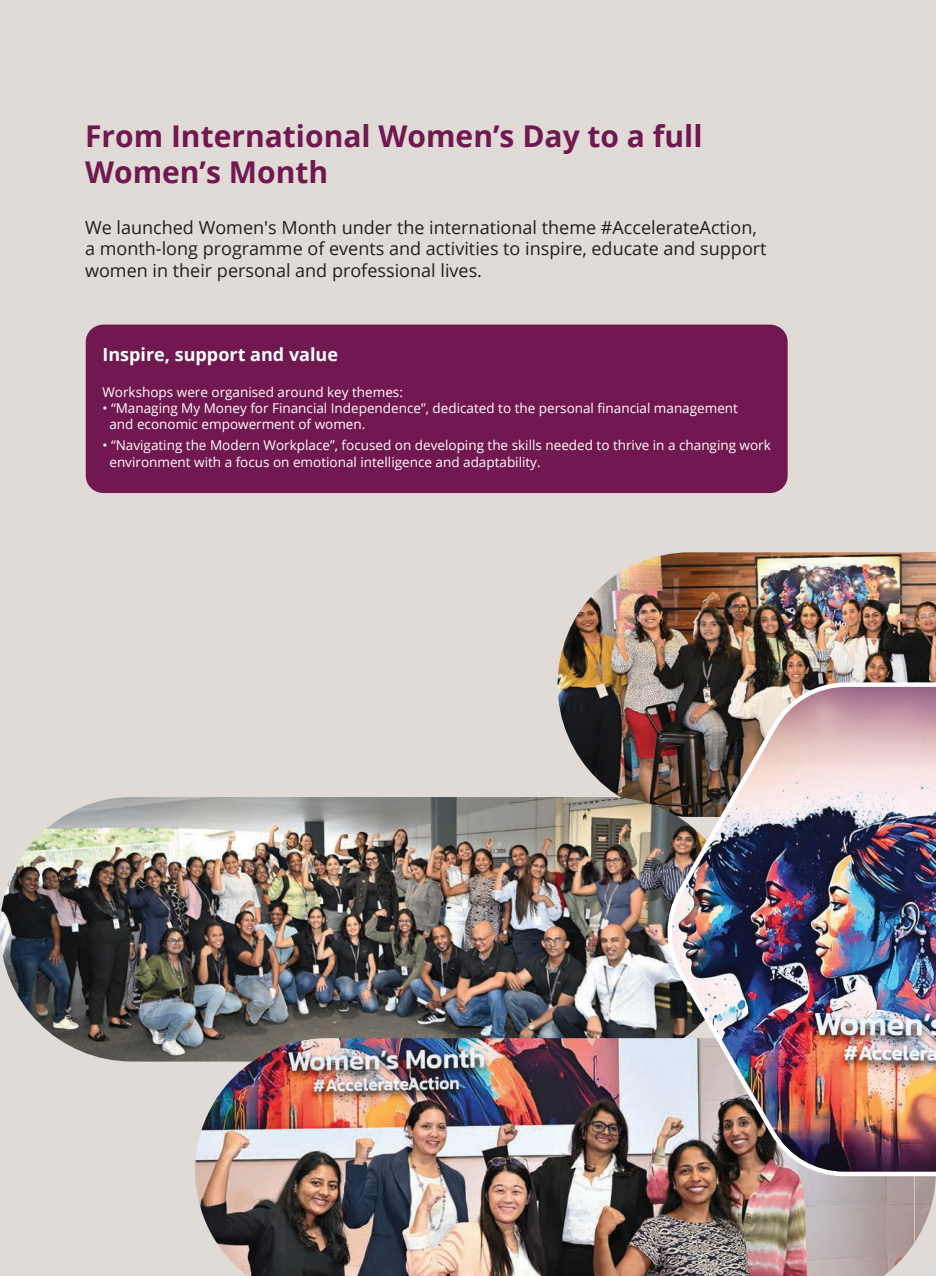
<style>
.page{position:relative;width:936px;height:1276px;background:#fff}
.page>*{position:absolute;margin:0;border:0;box-sizing:border-box;transform-origin:0 0}
.t1{font:700 30px/36px "Open Sans";color:#711850}
.t2{font:18px/21.6px "Open Sans";color:#231f20}
.t3{font:700 18px "Open Sans";color:#fff}
.t4{font:13.5px/16.2px "Open Sans";color:#fff}
</style>
<div class="page">
<div style="left:0;top:0;width:935px;height:1276px;background:#e0dbd6"></div>
<img style="left:557px;top:552px;width:357px;height:255px">
<img style="left:0;top:797px;width:740px;height:264px;border-radius:132px">
<img style="left:935px;top:1087px;width:1px;height:166px">
<img style="left:195px;top:1038px;width:719px;height:238px">
<img style="left:660px;top:680px;width:254px;height:498px">
<div style="left:86px;top:324px;width:701px;height:169px;background:#711850;border-radius:17px"></div>
<img style="left:914px;top:552px;width:21px;height:128px">
<img style="left:914px;top:1178px;width:21px;height:64px">
<img style="left:914px;top:680px;width:21px;height:498px">
<h1 class="t1" style="left:85px;top:118px;width:619px">From International Women’s Day to a full<br>Women’s Month</h1>
<h2 class="t2" style="left:85px;top:216px;width:683px">We launched Women's Month under the international theme #AccelerateAction, a month-long programme of events and activities to inspire, educate and support women in their personal and professional lives.</h2>
<h2 class="t3" style="left:102px;top:342px;width:237px">Inspire, support and value</h2>
<p class="t4" style="left:102px;top:383px;width:302px">Workshops were organised around key themes:</p>
<p class="t4" style="left:109px;top:400px;width:630px;text-indent:-7px">• “Managing My Money for Financial Independence”, dedicated to the personal financial management and economic empowerment of women.</p>
<p class="t4" style="left:109px;top:437px;width:663px;text-indent:-7px">• “Navigating the Modern Workplace”, focused on developing the skills needed to thrive in a changing work environment with a focus on emotional intelligence and adaptability.</p>
</div>
